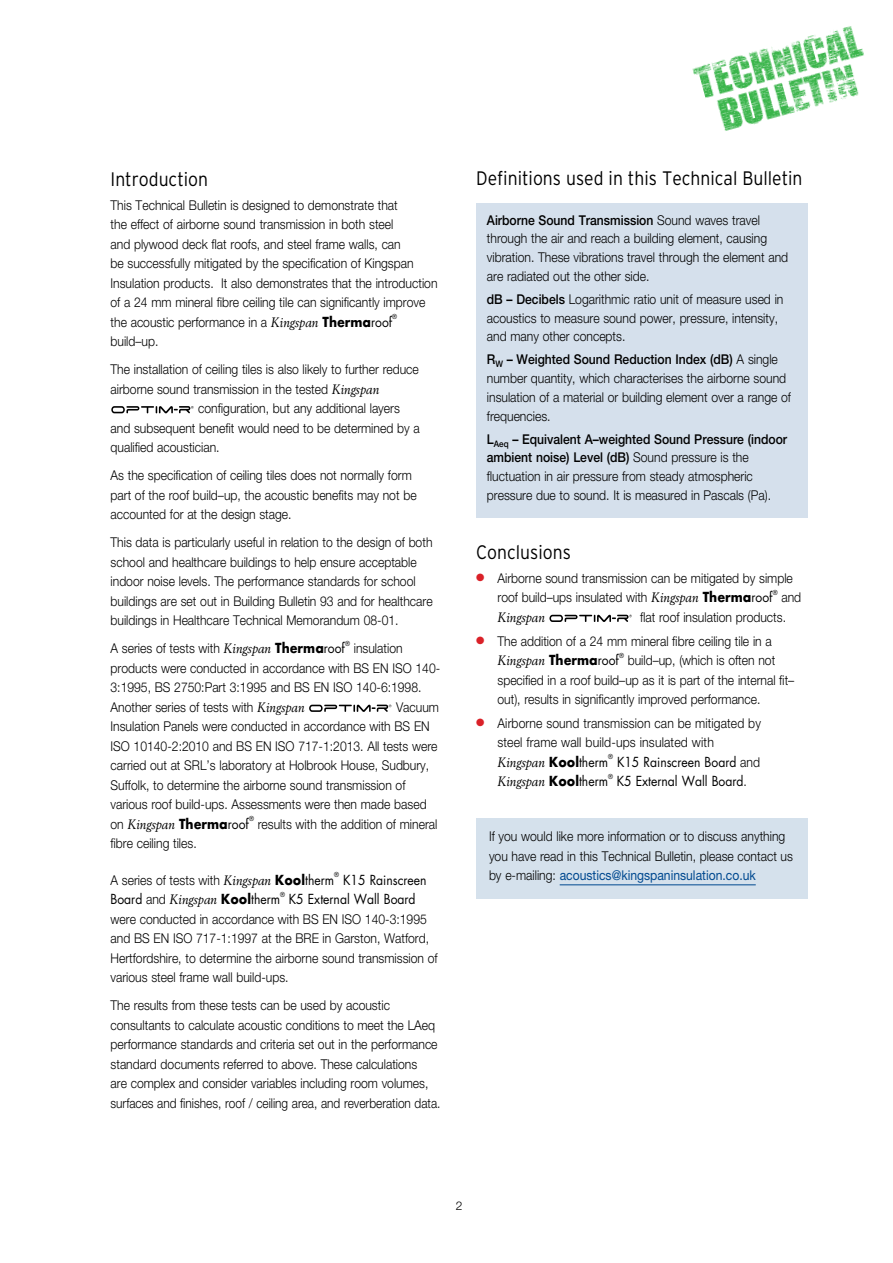
<style>
.page{position:relative;width:893px;height:1263px;background:#fff}
.page>*{position:absolute;margin:0;border:0;box-sizing:border-box;transform-origin:0 0}
.t1{font:300 19.5px "Interstate";color:#000;scale:.9 1}
.t2{font:300 13.5px/19.5px "Helvetica Neue";color:#000;scale:.9 1}
.t3{font:13.5px "Futura";color:#000;scale:.9 1}
.t4{font:italic 13.5px "Berling";color:#000;scale:.9 1}
.t5{font:300 12px "Helvetica Neue";color:#000}
.t6{font:6.75px "Futura";color:#000;scale:.9 1}
.s1{font-family:"Berling";font-weight:400;font-style:italic}
.s2{font-family:"Futura";font-weight:700}
.s3{font-family:"Futura";font-weight:400}
.s4{font-family:"Helvetica Neue";font-weight:300;font-style:normal}
.s5{font-family:"Futura";font-weight:700;font-style:normal}
.s6{font-family:"Futura";font-style:normal}
.s7{font-family:"Helvetica Neue";font-weight:300}
.s8{font-family:"Berling";font-style:italic}
.s9{font-weight:700}
.s10{font-weight:500}
.s11{color:#da2128}
.s12{font-weight:400;color:#004990}
</style>
<div class="page">
<img style="left:692px;top:26px;width:172px;height:105px">
<svg style="left:111px;top:406px;width:83px;height:7px"></svg>
<svg style="left:309px;top:704px;width:82px;height:8px"></svg>
<svg style="left:549px;top:615px;width:83px;height:7px"></svg>
<div style="left:476px;top:818px;width:332px;height:81px;background:#d5e1ec"></div>
<hr style="left:560px;top:884px;width:196px;height:1px;background:#004990">
<div style="left:476px;top:203px;width:332px;height:315px;background:#d5e0ec"></div>
<h1 class="t1" style="left:111px;top:168px;width:110px">Introduction</h1>
<p class="t2" style="left:111px;top:195px;width:365px">This Technical Bulletin is designed to demonstrate that<br>the effect of airborne sound transmission in both steel<br>and plywood deck flat roofs, and steel frame walls, can<br>be successfully mitigated by the specification of Kingspan Insulation products. It also demonstrates that the introduction of a 24 mm mineral fibre ceiling tile can significantly improve the acoustic performance in a <span class="s1">Kingspan</span> <span class="s2">Therma</span><span class="s3">roof</span></p>
<p class="t6" style="left:392px;top:312px;width:7px">®</p>
<p class="t2" style="left:111px;top:327px;width:344px;line-height:28px">build–up.<br>The installation of ceiling tiles is also likely to further reduce</p>
<p class="t2" style="left:111px;top:379px;width:300px">airborne sound transmission in the tested <span class="s1">Kingspan</span></p>
<p class="t2" style="left:198px;top:398px;width:226px">configuration, but any additional layers</p>
<p class="t2" style="left:111px;top:418px;width:345px">and subsequent benefit would need to be determined by a</p>
<p class="t2" style="left:111px;top:437px;width:123px">qualified acoustician.</p>
<p class="t2" style="left:111px;top:465px;width:342px">As the specification of ceiling tiles does not normally form part of the roof build–up, the acoustic benefits may not be accounted for at the design stage.</p>
<p class="t2" style="left:111px;top:532px;width:359px">This data is particularly useful in relation to the design of both school and healthcare buildings to help ensure acceptable indoor noise levels. The performance standards for school buildings are set out in Building Bulletin 93 and for healthcare buildings in Healthcare Technical Memorandum 08-01.</p>
<p class="t2" style="left:111px;top:638px;width:262px">A series of tests with <span class="s1">Kingspan</span> <span class="s2">Therma</span><span class="s3">roof</span></p>
<p class="t6" style="left:345px;top:638px;width:7px">®</p>
<p class="t2" style="left:111px;top:638px;width:368px;text-indent:243px">insulation products were conducted in accordance with BS EN ISO 140- 3:1995, BS 2750:Part 3:1995 and BS EN ISO 140-6:1998.<br>Another series of tests with <span class="s1">Kingspan</span></p>
<p class="t2" style="left:111px;top:697px;width:366px;text-indent:285px">Vacuum Insulation Panels were conducted in accordance with BS EN ISO 10140-2:2010 and BS EN ISO 717-1:2013. All tests were carried out at SRL’s laboratory at Holbrook House, Sudbury, Suffolk, to determine the airborne sound transmission of various roof build-ups. Assessments were then made based</p>
<p class="t4" style="left:111px;top:816px;width:155px"><span class="s4">on</span> Kingspan <span class="s5">Therma</span><span class="s6">roof</span></p>
<p class="t6" style="left:249px;top:814px;width:7px">®</p>
<p class="t2" style="left:258px;top:814px;width:201px">results with the addition of mineral</p>
<p class="t2" style="left:111px;top:833px;width:97px">fibre ceiling tiles.</p>
<p class="t2" style="left:111px;top:870px;width:250px">A series of tests with <span class="s1">Kingspan</span> <span class="s2">Kool</span><span class="s3">therm</span></p>
<p class="t6" style="left:334px;top:870px;width:7px">®</p>
<p class="t3" style="left:343px;top:870px;width:94px">K15 Rainscreen</p>
<p class="t3" style="left:111px;top:890px;width:190px">Board <span class="s7">and</span> <span class="s8">Kingspan</span> <span class="s9">Kool</span>therm</p>
<p class="t6" style="left:280px;top:889px;width:7px">®</p>
<p class="t3" style="left:289px;top:890px;width:142px">K5 External Wall Board</p>
<p class="t2" style="left:111px;top:909px;width:365px">were conducted in accordance with BS EN ISO 140-3:1995 and BS EN ISO 717-1:1997 at the BRE in Garston, Watford, Hertfordshire, to determine the airborne sound transmission of various steel frame wall build-ups.</p>
<p class="t2" style="left:111px;top:995px;width:368px">The results from these tests can be used by acoustic consultants to calculate acoustic conditions to meet the LAeq performance standards and criteria set out in the performance standard documents referred to above. These calculations<br>are complex and consider variables including room volumes, surfaces and finishes, roof / ceiling area, and reverberation data.</p>
<h1 class="t1" style="left:476px;top:167px;width:364px">Definitions used in this Technical Bulletin</h1>
<p class="t2" style="left:487px;top:210px;width:336px;line-height:18.8px"><span class="s10">Airborne Sound Transmission</span> Sound waves travel through the air and reach a building element, causing vibration. These vibrations travel through the element and are radiated out the other side.</p>
<p class="t2" style="left:487px;top:289px;width:331px;line-height:18.8px"><span class="s10">dB – Decibels</span> Logarithmic ratio unit of measure used in acoustics to measure sound power, pressure, intensity, and many other concepts.</p>
<p class="t2" style="left:487px;top:350px;width:339px;line-height:18.8px"><span class="s10">R</span><sub>W</sub> <span class="s10">– Weighted Sound Reduction Index (dB)</span> A single number quantity, which characterises the airborne sound insulation of a material or building element over a range of frequencies.</p>
<p class="t2" style="left:487px;top:429px;width:335px;line-height:18.8px"><span class="s10">L</span><sub>Aeq</sub> <span class="s10">– Equivalent A–weighted Sound Pressure (indoor ambient noise) Level (dB)</span> Sound pressure is the fluctuation in air pressure from steady atmospheric pressure due to sound. It is measured in Pascals (Pa).</p>
<h1 class="t1" style="left:476px;top:541px;width:107px">Conclusions</h1>
<p class="t2" style="left:476px;top:568px;width:353px;text-align:center"><span class="s11">●</span> Airborne sound transmission can be mitigated by simple roof build–ups insulated with <span class="s1">Kingspan</span> <span class="s2">Therma</span><span class="s3">roof</span></p>
<p class="t6" style="left:773px;top:588px;width:7px">®</p>
<p class="t2" style="left:781px;top:587px;width:24px">and</p>
<p class="t4" style="left:497px;top:609px;width:54px">Kingspan</p>
<p class="t2" style="left:640px;top:607px;width:164px">flat roof insulation products.</p>
<p class="t2" style="left:476px;top:631px;width:330px"><span class="s11">●</span> The addition of a 24 mm mineral fibre ceiling tile in a</p>
<p class="t4" style="left:497px;top:652px;width:136px">Kingspan <span class="s5">Therma</span><span class="s6">roof</span></p>
<p class="t6" style="left:619px;top:650px;width:7px">®</p>
<p class="t2" style="left:497px;top:650px;width:331px;text-indent:130px">build–up, (which is often not specified in a roof build–up as it is part of the internal fit– out), results in significantly improved performance.</p>
<p class="t2" style="left:497px;top:713px;width:294px;text-indent:-21px"><span class="s11">●</span> Airborne sound transmission can be mitigated by steel frame wall build-ups insulated with</p>
<p class="t4" style="left:497px;top:754px;width:124px">Kingspan <span class="s5">Kool</span><span class="s6">therm</span></p>
<p class="t6" style="left:608px;top:752px;width:7px">®</p>
<p class="t3" style="left:617px;top:752px;width:160px">K15 Rainscreen Board <span class="s7">and</span></p>
<p class="t4" style="left:497px;top:773px;width:124px">Kingspan <span class="s5">Kool</span><span class="s6">therm</span></p>
<p class="t6" style="left:608px;top:772px;width:7px">®</p>
<p class="t3" style="left:617px;top:772px;width:146px">K5 External Wall Board<span class="s7">.</span></p>
<p class="t2" style="left:489px;top:826px;width:339px">If you would like more information or to discuss anything you have read in this Technical Bulletin, please contact us by e-mailing: <span class="s12">acoustics@kingspaninsulation.co.uk</span></p>
<p class="t5" style="left:456px;top:1198px;width:8px">2</p>
</div>
